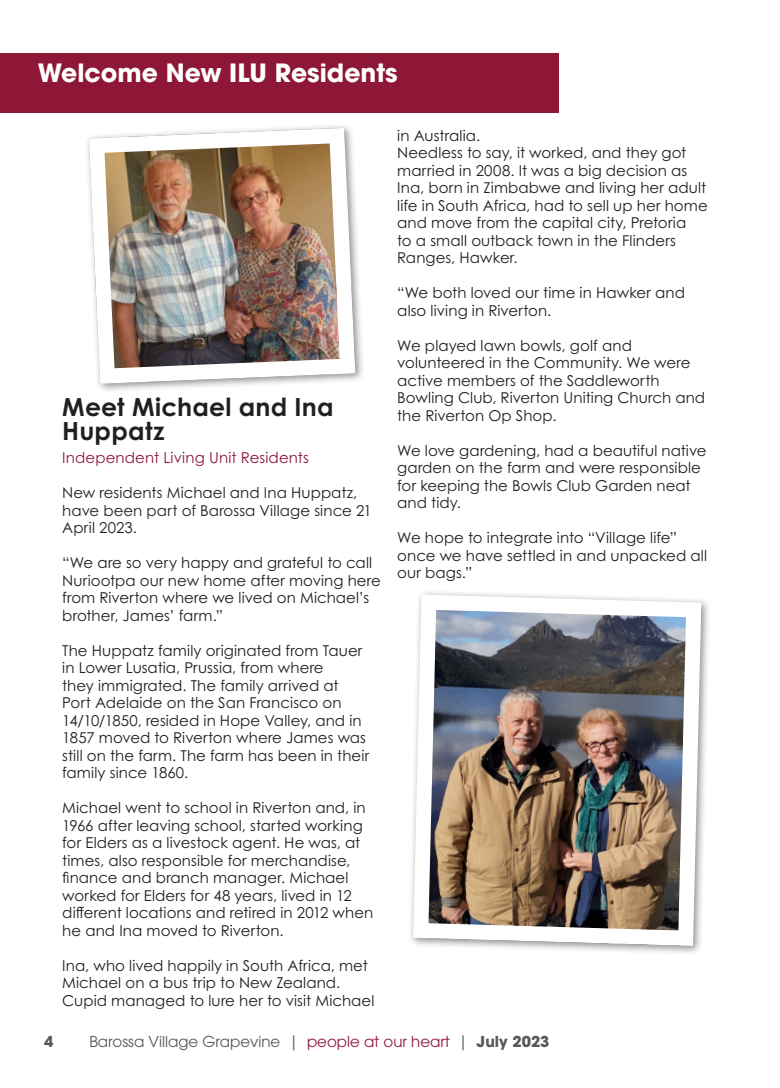
<style>
.page{position:relative;width:780px;height:1088px;background:#fff}
.page>*{position:absolute;margin:0;border:0;box-sizing:border-box;transform-origin:0 0}
.t1{font:700 25px/23.8px "Century Gothic Pro";letter-spacing:.01em;color:#231f20}
.t2{font:700 25px "ITC Avant Garde Pro";color:#fff}
.t3{font:15px/17.5px "Century Gothic Pro";letter-spacing:.005em;color:#231f20}
.t4{font:15px "ITC Avant Garde Pro";color:#57585a}
.t5{font:15px "Century Gothic Pro";letter-spacing:.01em;color:#8f1838}
.t6{font:700 15px "ITC Avant Garde Pro";color:#57585a}
.s1{color:#8f1838}
.s2{font-weight:700}
</style>
<div class="page">
<div style="left:84px;top:123px;width:281px;height:271px;background:#231f20;opacity:.5"></div>
<img style="left:89px;top:128px;width:266px;height:256px">
<div style="left:89px;top:128px;width:266px;height:255px;border:15px solid #fff;border-radius:10px"></div>
<div style="left:408px;top:589px;width:303px;height:367px;background:#231f20;opacity:.5"></div>
<img style="left:429px;top:611px;width:256px;height:318px">
<div style="left:413px;top:595px;width:288px;height:350px;border:15px solid #fff;border-radius:8px"></div>
<div style="left:0;top:53px;width:558px;height:60px;background:#8e1737"></div>
<p class="t2" style="left:38px;top:56px;width:361px">Welcome New ILU Residents</p>
<p class="t1" style="left:62px;top:394px;width:273px">Meet Michael and Ina<br>Huppatz</p>
<p class="t5" style="left:62px;top:449px;width:248px">Independent Living Unit Residents</p>
<p class="t3" style="left:62px;top:484px;width:311px">New residents Michael and Ina Huppatz, have been part of Barossa Village since 21<br>April 2023.</p>
<p class="t3" style="left:62px;top:554px;width:320px">“We are so very happy and grateful to call Nuriootpa our new home after moving here from Riverton where we lived on Michael’s brother, James’ farm.”</p>
<p class="t3" style="left:62px;top:641px;width:308px">The Huppatz family originated from Tauer in Lower Lusatia, Prussia, from where<br>they immigrated. The family arrived at Port Adelaide on the San Francisco on 14/10/1850, resided in Hope Valley, and in 1857 moved to Riverton where James was still on the farm. The farm has been in their family since 1860.</p>
<p class="t3" style="left:62px;top:799px;width:312px">Michael went to school in Riverton and, in 1966 after leaving school, started working for Elders as a livestock agent. He was, at times, also responsible for merchandise, finance and branch manager. Michael worked for Elders for 48 years, lived in 12 different locations and retired in 2012 when he and Ina moved to Riverton.</p>
<p class="t3" style="left:62px;top:956px;width:314px">Ina, who lived happily in South Africa, met<br>Michael on a bus trip to New Zealand.<br>Cupid managed to lure her to visit Michael</p>
<p class="t3" style="left:397px;top:127px;width:312px">in Australia.<br>Needless to say, it worked, and they got married in 2008. It was a big decision as Ina, born in Zimbabwe and living her adult life in South Africa, had to sell up her home and move from the capital city, Pretoria<br>to a small outback town in the Flinders Ranges, Hawker.</p>
<p class="t3" style="left:397px;top:284px;width:289px">“We both loved our time in Hawker and also living in Riverton.</p>
<p class="t3" style="left:397px;top:337px;width:309px">We played lawn bowls, golf and volunteered in the Community. We were active members of the Saddleworth Bowling Club, Riverton Uniting Church and the Riverton Op Shop.</p>
<p class="t3" style="left:397px;top:442px;width:311px">We love gardening, had a beautiful native garden on the farm and were responsible for keeping the Bowls Club Garden neat and tidy.</p>
<p class="t3" style="left:397px;top:529px;width:311px">We hope to integrate into “Village life” once we have settled in and unpacked all our bags.”</p>
<p class="t6" style="left:44px;top:1031px;width:11px">4</p>
<p class="t4" style="left:89px;top:1032px;width:461px">Barossa Village Grapevine | <span class="s1">people at our heart</span> | <span class="s2">July 2023</span></p>
</div>
